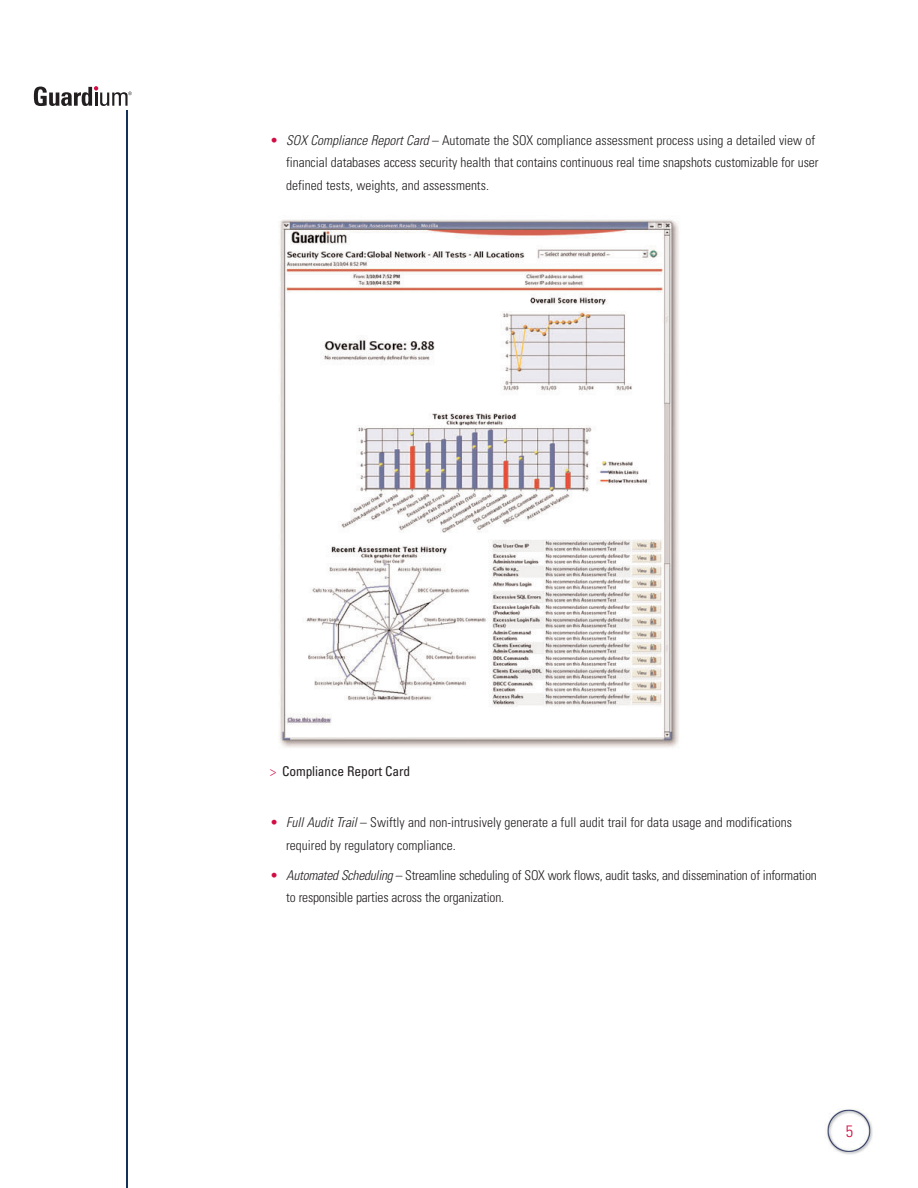
<style>
.page{position:relative;width:918px;height:1188px;background:#fff}
.page>*{position:absolute;margin:0;border:0;box-sizing:border-box;transform-origin:0 0}
.t1{font:300 condensed 16.5px "Univers";color:#d20d44}
.t2{font:300 condensed 13.5px/22.5px "Univers";letter-spacing:-.005em;color:#231f20}
.t3{font:condensed 13.5px "Univers";letter-spacing:-.015em;color:#231f20}
.s1{color:#d20d44}
.s2{font-style:italic}
.s3{font-weight:300;color:#d20d44}
</style>
<div class="page">
<hr style="left:126px;top:106px;width:2px;height:1082px;background:#14315b">
<div style="left:34px;top:85px;width:105px;height:24px;background:#fff"></div>
<svg style="left:34px;top:86px;width:98px;height:20px"></svg>
<img style="left:826px;top:1109px;width:47px;height:46px">
<img style="left:278px;top:219px;width:401px;height:529px">
<p class="t2" style="left:286px;top:129px;width:534px;text-indent:-16px"><span class="s1">•</span> <span class="s2">SOX ComplianceReportCard</span>– Automate the SOX compliance assessment process using a detailed view of financial databases access security health that contains continuous real time snapshots customizable for user defined tests, weights, and assessments.</p>
<p class="t3" style="left:270px;top:763px;width:142px"><span class="s3">&gt;</span> Compliance Report Card</p>
<p class="t2" style="left:286px;top:811px;width:507px;text-indent:-16px"><span class="s1">•</span> <span class="s2">FullAuditTrail</span>– Swiftly and non-intrusively generate a full audit trail for data usage and modifications required by regulatory compliance.</p>
<p class="t2" style="left:286px;top:864px;width:532px;text-indent:-16px"><span class="s1">•</span> <span class="s2">AutomatedScheduling</span>– Streamline scheduling of SOX work flows, audit tasks, and dissemination of information to responsible parties across the organization.</p>
<p class="t1" style="left:846px;top:1121px;width:9px">5</p>
</div>
